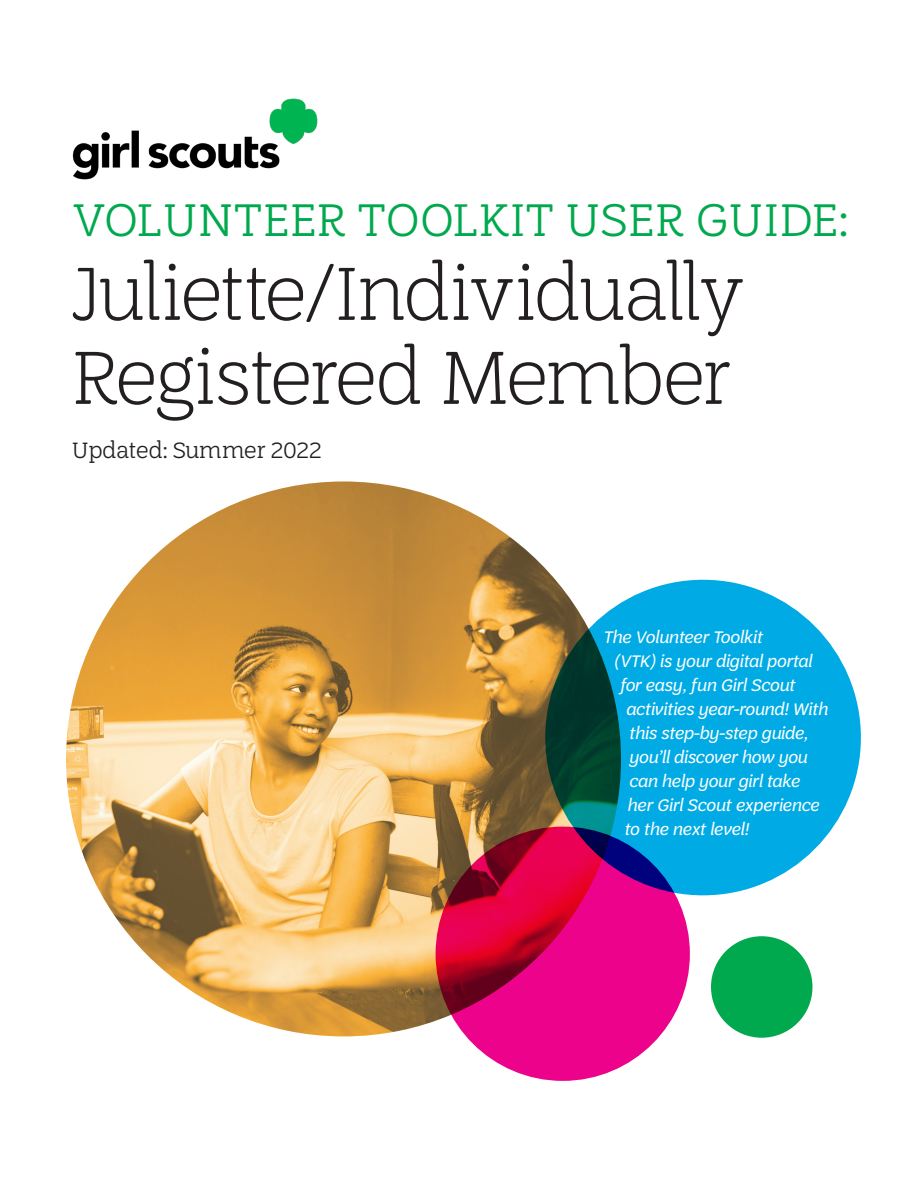
<style>
.page{position:relative;width:918px;height:1188px;background:#fff}
.page>*{position:absolute;margin:0;border:0;box-sizing:border-box;transform-origin:0 0}
.t1{font:200 81.45px "Trefoil Slab";letter-spacing:-.025em;color:#231f20}
.t2{font:300 49.5px "Trefoil Slab";letter-spacing:.03em;color:#00a94e}
.t3{font:300 24px "Trefoil Slab";letter-spacing:.005em;color:#231f20}
.Callouts{font:italic 18px "Trefoil Sans";color:#fff}
</style>
<div class="page">
<div style="left:711px;top:936px;width:101px;height:102px;background:#00a94e;border-radius:50%"></div>
<img style="left:66px;top:482px;width:555px;height:554px">
<svg style="left:545px;top:580px;width:316px;height:315px;background:#009bcb"></svg>
<svg style="left:436px;top:827px;width:254px;height:254px;background:#d3016a"></svg>
<img style="left:72px;top:98px;width:246px;height:81px">
<p class="t2" style="left:72px;top:193px;width:778px">VOLUNTEER TOOLKIT USER GUIDE:</p>
<p class="t1" style="left:72px;top:250px;width:675px">Juliette/Individually</p>
<p class="t1" style="left:72px;top:334px;width:660px">Registered Member</p>
<p class="t3" style="left:72px;top:437px;width:251px">Updated: Summer 2022</p>
<p class="Callouts" style="left:603px;top:627px;width:161px">The Volunteer Toolkit</p>
<p class="Callouts" style="left:614px;top:651px;width:199px">(VTK) is your digital portal</p>
<p class="Callouts" style="left:620px;top:675px;width:177px">for easy, fun Girl Scout</p>
<p class="Callouts" style="left:626px;top:699px;width:203px">activities year-round! With</p>
<p class="Callouts" style="left:629px;top:723px;width:181px">this step-by-step guide,</p>
<p class="Callouts" style="left:629px;top:747px;width:180px">you’ll discover how you</p>
<p class="Callouts" style="left:629px;top:771px;width:172px">can help your girl take</p>
<p class="Callouts" style="left:627px;top:795px;width:193px">her Girl Scout experience</p>
<p class="Callouts" style="left:624px;top:819px;width:126px">to the next level!</p>
</div>
